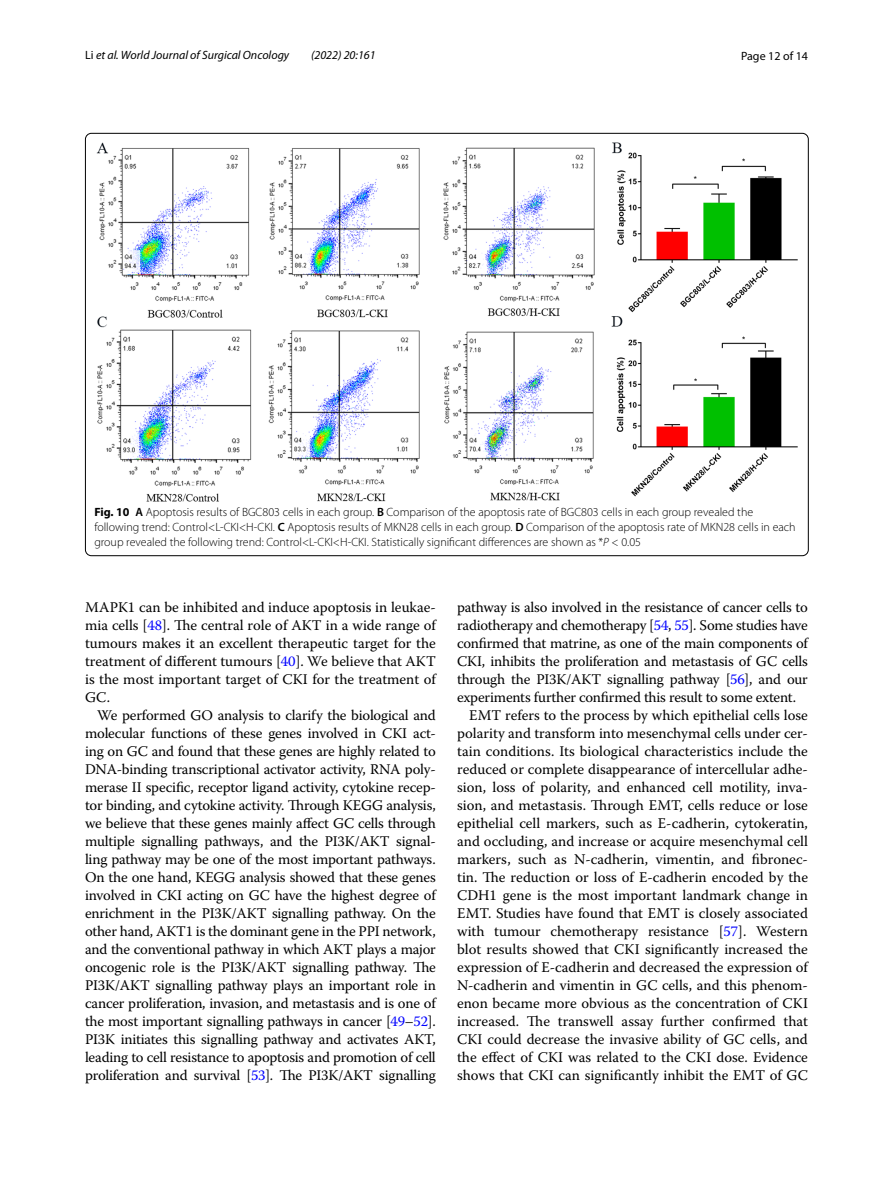
<style>
.page{position:relative;width:893px;height:1187px;background:#fff}
.page>*{position:absolute;margin:0;border:0;box-sizing:border-box;transform-origin:0 0}
.t1{font:14.7px/18px "Warnock Pro";color:#000;text-align:justify}
.t2{font:300 12px/15px "Myriad Pro";color:#000}
.t3{font:italic 12px "Myriad Pro";color:#000}
.t4{font:12px "Myriad Pro";color:#000}
.s1{font-style:normal}
.s2{font-weight:700}
.s3{font-weight:600}
.s4{font-style:italic}
.s5{color:#00f}
</style>
<div class="page">
<img style="left:97px;top:142px;width:700px;height:359px">
<p class="t3" style="left:85px;top:48px;width:206px"><span class="s1">Li</span> et al. World Journal of Surgical Oncology</p>
<p class="t3" style="left:311px;top:48px;width:66px">(2022) 20:161</p>
<p class="t4" style="left:741px;top:48px;width:68px">Page 12 of 14</p>
<p class="t2" style="left:94px;top:505px;width:703px"><span class="s2">Fig. 10</span> <span class="s3">A</span> Apoptosis results of BGC803 cells in each group. <span class="s3">B</span> Comparison of the apoptosis rate of BGC803 cells in each group revealed the following trend: Control&lt;L-CKI&lt;H-CKI. <span class="s3">C</span> Apoptosis results of MKN28 cells in each group. <span class="s3">D</span> Comparison of the apoptosis rate of MKN28 cells in each group revealed the following trend: Control&lt;L-CKI&lt;H-CKI. Statistically significant differences are shown as *<span class="s4">P</span> &lt; 0.05</p>
<p class="t1" style="left:85px;top:597px;width:352px">MAPK1 can be inhibited and induce apoptosis in leukae&shy;mia cells [<span class="s5">48</span>]. The central role of AKT in a wide range of tumours makes it an excellent therapeutic target for the treatment of different tumours [<span class="s5">40</span>]. We believe that AKT is the most important target of CKI for the treatment of GC.</p>
<p class="t1" style="left:85px;top:705px;width:352px;text-indent:12px">We performed GO analysis to clarify the biological and molecular functions of these genes involved in CKI act&shy;ing on GC and found that these genes are highly related to DNA-binding transcriptional activator activity, RNA poly&shy;merase II specific, receptor ligand activity, cytokine recep&shy;tor binding, and cytokine activity. Through KEGG analysis, we believe that these genes mainly affect GC cells through multiple signalling pathways, and the PI3K/AKT signal&shy;ling pathway may be one of the most important pathways.<br>On the one hand, KEGG analysis showed that these genes involved in CKI acting on GC have the highest degree of enrichment in the PI3K/AKT signalling pathway. On the other hand, AKT1 is the dominant gene in the PPI network, and the conventional pathway in which AKT plays a major oncogenic role is the PI3K/AKT signalling pathway. The PI3K/AKT signalling pathway plays an important role in cancer proliferation, invasion, and metastasis and is one of the most important signalling pathways in cancer [<span class="s5">49</span>–<span class="s5">52</span>].<br>PI3K initiates this signalling pathway and activates AKT, leading to cell resistance to apoptosis and promotion of cell proliferation and survival [<span class="s5">53</span>]. The PI3K/AKT signalling</p>
<p class="t1" style="left:457px;top:597px;width:352px">pathway is also involved in the resistance of cancer cells to</p>
<p class="t1" style="left:457px;top:615px;width:352px">radiotherapy and chemotherapy [<span class="s5">54</span>, <span class="s5">55</span>]. Some studies have</p>
<p class="t1" style="left:457px;top:633px;width:352px">confirmed that matrine, as one of the main components of</p>
<p class="t1" style="left:457px;top:651px;width:352px">CKI, inhibits the proliferation and metastasis of GC cells</p>
<p class="t1" style="left:457px;top:669px;width:352px">through the PI3K/AKT signalling pathway [<span class="s5">56</span>], and our</p>
<p class="t1" style="left:457px;top:687px;width:341px">experiments further confirmed this result to some extent.</p>
<p class="t1" style="left:469px;top:705px;width:340px">EMT refers to the process by which epithelial cells lose</p>
<p class="t1" style="left:457px;top:723px;width:352px">polarity and transform into mesenchymal cells under cer-</p>
<p class="t1" style="left:457px;top:741px;width:352px">tain conditions. Its biological characteristics include the</p>
<p class="t1" style="left:457px;top:759px;width:352px">reduced or complete disappearance of intercellular adhe-</p>
<p class="t1" style="left:457px;top:777px;width:352px">sion, loss of polarity, and enhanced cell motility, inva-</p>
<p class="t1" style="left:457px;top:795px;width:352px">sion, and metastasis. Through EMT, cells reduce or lose</p>
<p class="t1" style="left:457px;top:813px;width:352px">epithelial cell markers, such as E-cadherin, cytokeratin,</p>
<p class="t1" style="left:457px;top:831px;width:352px">and occluding, and increase or acquire mesenchymal cell</p>
<p class="t1" style="left:457px;top:849px;width:352px">markers, such as N-cadherin, vimentin, and fibronec-</p>
<p class="t1" style="left:457px;top:867px;width:352px">tin. The reduction or loss of E-cadherin encoded by the</p>
<p class="t1" style="left:457px;top:885px;width:352px">CDH1 gene is the most important landmark change in</p>
<p class="t1" style="left:457px;top:903px;width:352px">EMT. Studies have found that EMT is closely associated</p>
<p class="t1" style="left:457px;top:921px;width:352px">with tumour chemotherapy resistance [<span class="s5">57</span>]. Western</p>
<p class="t1" style="left:457px;top:939px;width:352px">blot results showed that CKI significantly increased the</p>
<p class="t1" style="left:457px;top:957px;width:352px">expression of E-cadherin and decreased the expression of</p>
<p class="t1" style="left:457px;top:975px;width:352px">N-cadherin and vimentin in GC cells, and this phenom-</p>
<p class="t1" style="left:457px;top:993px;width:352px">enon became more obvious as the concentration of CKI</p>
<p class="t1" style="left:457px;top:1011px;width:352px">increased. The transwell assay further confirmed that</p>
<p class="t1" style="left:457px;top:1029px;width:352px">CKI could decrease the invasive ability of GC cells, and</p>
<p class="t1" style="left:457px;top:1047px;width:352px">the effect of CKI was related to the CKI dose. Evidence</p>
<p class="t1" style="left:457px;top:1065px;width:352px">shows that CKI can significantly inhibit the EMT of GC</p>
</div>
